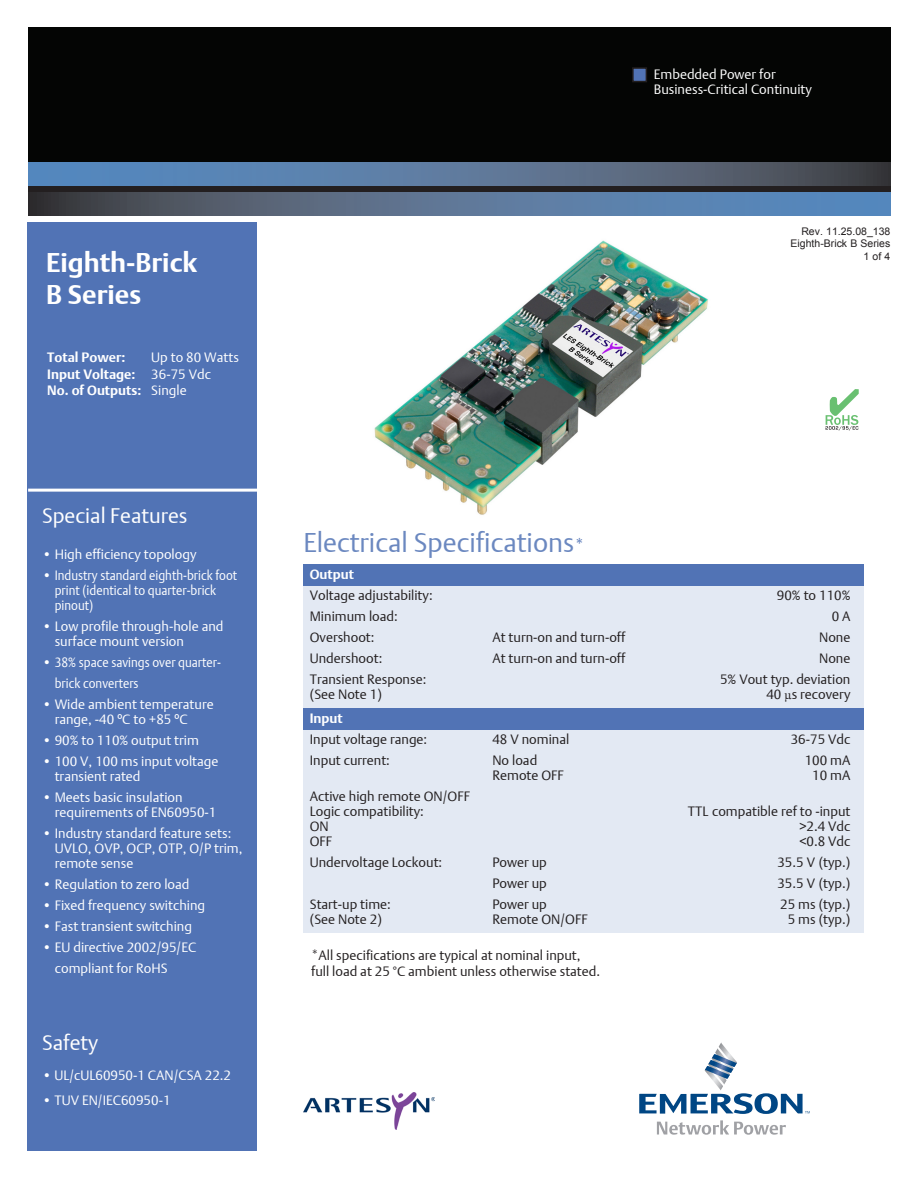
<style>
.page{position:relative;width:918px;height:1188px;background:#fff}
.page>*{position:absolute;margin:0;border:0;box-sizing:border-box;transform-origin:0 0}
.Heading-inside_1{font:27px "DTL Argo T Light";color:#6b88c0}
.Part_Number{font:700 27px "DTL Argo T";color:#fff}
.t1{font:21px "DTL Argo T Light";color:#fff}
.t2{font:13.5px/15px "DTL Argo T Light";color:#fff}
.spec_lists{font:13.5px "DTL Argo T Light";color:#231f20}
.spec_lists-2{font:700 13.5px "DTL Argo T";color:#fff}
.t3{font:13.5px/15px "DTL Argo T Light";color:#fff;scale:.9 1}
.t4{font:10.5px "Arial";color:#231f20}
.s1{font-family:"DTL Argo T Light";font-weight:400}
.s2{font-family:"Arial"}
.s3{font-size:18px;color:#5173b5}
</style>
<div class="page">
<div style="left:303px;top:565px;width:561px;height:21px;background:#5173b5"></div>
<div style="left:303px;top:586px;width:561px;height:347px;background:#e3e9f3"></div>
<div style="left:27px;top:223px;width:229px;height:928px;background:#5173b5"></div>
<div style="left:28px;top:27px;width:863px;height:165px;background:#040504"></div>
<div style="left:28px;top:162px;width:863px;height:54px;background:#231f20"></div>
<svg style="left:30px;top:193px;width:861px;height:23px;background:#556f8e"></svg>
<svg style="left:28px;top:162px;width:863px;height:24px;background:#567292"></svg>
<div style="left:633px;top:68px;width:13px;height:14px;background:#5173b5"></div>
<div style="left:632px;top:67px;width:15px;height:15px;border:2px solid #231f20"></div>
<svg style="left:639px;top:1042px;width:171px;height:72px"></svg>
<svg style="left:657px;top:1120px;width:129px;height:15px"></svg>
<hr style="left:28px;top:489px;width:233px;height:3px;background:#fff">
<img style="left:303px;top:1092px;width:131px;height:38px">
<svg style="left:825px;top:389px;width:34px;height:42px"></svg>
<img style="left:374px;top:240px;width:334px;height:275px">
<div style="left:303px;top:709px;width:561px;height:21px;background:#5173b5"></div>
<p class="Part_Number" style="left:46px;top:246px;width:153px">Eighth-Brick</p>
<p class="Part_Number" style="left:46px;top:278px;width:97px">B Series</p>
<p class="spec_lists-2" style="left:47px;top:350px;width:80px">Total Power:</p>
<p class="t2" style="left:151px;top:350px;width:89px">Up to 80 Watts</p>
<p class="spec_lists-2" style="left:47px;top:366px;width:165px">Input Voltage: <span class="s1">36-75 Vdc</span></p>
<p class="spec_lists-2" style="left:47px;top:382px;width:141px">No. of Outputs: <span class="s1">Single</span></p>
<p class="t1" style="left:42px;top:503px;width:147px">Special Features</p>
<p class="t2" style="left:42px;top:547px;width:156px">• High efficiency topology</p>
<p class="t2" style="left:42px;top:568px;width:197px">• Industry standard eighth-brick foot</p>
<p class="t3" style="left:55px;top:583px;width:181px">print (identical to quarter-brick pinout)</p>
<p class="t2" style="left:42px;top:619px;width:183px">• Low profile through-hole and</p>
<p class="t2" style="left:55px;top:634px;width:131px">surface mount version</p>
<p class="t2" style="left:55px;top:652px;width:168px;line-height:21px;text-indent:-13px">• 38% space savings over quarter&shy;brick converters</p>
<p class="t2" style="left:42px;top:697px;width:173px">• Wide ambient temperature</p>
<p class="t2" style="left:55px;top:712px;width:134px">range, -40 <span class="s2">º</span>C to +85 <span class="s2">º</span>C</p>
<p class="t2" style="left:42px;top:733px;width:158px">• 90% to 110% output trim</p>
<p class="t2" style="left:42px;top:754px;width:178px">• 100 V, 100 ms input voltage</p>
<p class="t2" style="left:55px;top:769px;width:87px">transient rated</p>
<p class="t2" style="left:42px;top:790px;width:142px">• Meets basic insulation</p>
<p class="t2" style="left:55px;top:805px;width:163px">requirements of EN60950-1</p>
<p class="t2" style="left:42px;top:826px;width:191px">• Industry standard feature sets:</p>
<p class="t2" style="left:55px;top:841px;width:189px">UVLO, OVP, OCP, OTP, O/P trim, remote sense</p>
<p class="t2" style="left:42px;top:877px;width:149px">• Regulation to zero load</p>
<p class="t2" style="left:42px;top:898px;width:165px">• Fixed frequency switching</p>
<p class="t2" style="left:42px;top:919px;width:152px">• Fast transient switching</p>
<p class="t2" style="left:42px;top:940px;width:156px">• EU directive 2002/95/EC</p>
<p class="t2" style="left:55px;top:961px;width:114px">compliant for RoHS</p>
<p class="t1" style="left:42px;top:1030px;width:58px">Safety</p>
<p class="t2" style="left:42px;top:1067px;width:191px">• UL/cUL60950-1 CAN/CSA 22.2</p>
<p class="t2" style="left:42px;top:1093px;width:130px">• TUV EN/IEC60950-1</p>
<p class="t2" style="left:654px;top:67px;width:160px">Embedded Power for<br>Business-Critical Continuity</p>
<p class="Heading-inside_1" style="left:303px;top:527px;width:283px">Electrical Specifications<span class="s3">*</span></p>
<p class="t4" style="left:801px;top:224px;width:91px">Rev. 11.25.08_138</p>
<p class="t4" style="left:791px;top:237px;width:101px">Eighth-Brick B Series</p>
<p class="t4" style="left:864px;top:249px;width:28px">1 of 4</p>
<p class="spec_lists-2" style="left:310px;top:566px;width:46px">Output</p>
<p class="spec_lists" style="left:310px;top:587px;width:124px">Voltage adjustability:</p>
<p class="spec_lists" style="left:777px;top:587px;width:75px">90% to 110%</p>
<p class="spec_lists" style="left:310px;top:608px;width:90px">Minimum load:</p>
<p class="spec_lists" style="left:832px;top:608px;width:20px">0A</p>
<p class="spec_lists" style="left:310px;top:629px;width:66px">Overshoot:</p>
<p class="spec_lists" style="left:492px;top:629px;width:134px">At turn-on and turn-off</p>
<p class="spec_lists" style="left:819px;top:629px;width:33px">None</p>
<p class="spec_lists" style="left:310px;top:650px;width:74px">Undershoot:</p>
<p class="spec_lists" style="left:492px;top:650px;width:134px">At turn-on and turn-off</p>
<p class="spec_lists" style="left:819px;top:650px;width:33px">None</p>
<p class="spec_lists" style="left:310px;top:671px;width:118px">Transient Response:</p>
<p class="spec_lists" style="left:720px;top:671px;width:132px">5% Vout typ. deviation</p>
<p class="spec_lists" style="left:310px;top:686px;width:74px">(See Note 1)</p>
<p class="spec_lists" style="left:766px;top:686px;width:86px">40 µs recovery</p>
<p class="spec_lists-2" style="left:310px;top:710px;width:35px">Input</p>
<p class="spec_lists" style="left:310px;top:731px;width:119px">Input voltage range:</p>
<p class="spec_lists" style="left:492px;top:731px;width:78px">48 V nominal</p>
<p class="spec_lists" style="left:791px;top:731px;width:61px">36-75 Vdc</p>
<p class="spec_lists" style="left:310px;top:752px;width:82px">Input current:</p>
<p class="spec_lists" style="left:492px;top:752px;width:46px">No load</p>
<p class="spec_lists" style="left:805px;top:752px;width:47px">100 mA</p>
<p class="spec_lists" style="left:492px;top:767px;width:73px">Remote OFF</p>
<p class="spec_lists" style="left:812px;top:767px;width:40px">10 mA</p>
<p class="spec_lists" style="left:310px;top:788px;width:162px">Active high remote ON/OFF</p>
<p class="spec_lists" style="left:310px;top:803px;width:116px">Logic compatibility:</p>
<p class="spec_lists" style="left:688px;top:803px;width:164px">TTL compatible ref to -input</p>
<p class="spec_lists" style="left:310px;top:818px;width:21px">ON</p>
<p class="spec_lists" style="left:799px;top:818px;width:53px">&gt;2.4 Vdc</p>
<p class="spec_lists" style="left:310px;top:833px;width:24px">OFF</p>
<p class="spec_lists" style="left:799px;top:833px;width:53px">&lt;0.8 Vdc</p>
<p class="spec_lists" style="left:310px;top:854px;width:134px">Undervoltage Lockout:</p>
<p class="spec_lists" style="left:492px;top:854px;width:56px">Power up</p>
<p class="spec_lists" style="left:777px;top:854px;width:75px">35.5 V (typ.)</p>
<p class="spec_lists" style="left:492px;top:875px;width:56px">Power up</p>
<p class="spec_lists" style="left:777px;top:875px;width:75px">35.5 V (typ.)</p>
<p class="spec_lists" style="left:310px;top:896px;width:83px">Start-up time:</p>
<p class="spec_lists" style="left:492px;top:896px;width:56px">Power up</p>
<p class="spec_lists" style="left:780px;top:896px;width:72px">25 ms (typ.)</p>
<p class="spec_lists" style="left:310px;top:911px;width:74px">(See Note 2)</p>
<p class="spec_lists" style="left:492px;top:911px;width:97px">Remote ON/OFF</p>
<p class="spec_lists" style="left:788px;top:911px;width:64px">5 ms (typ.)</p>
<p class="spec_lists" style="left:311px;top:947px;width:271px">*All specifications are typical at nominal input,</p>
<p class="spec_lists" style="left:311px;top:963px;width:291px">full load at 25 °C ambient unless otherwise stated.</p>
</div>
